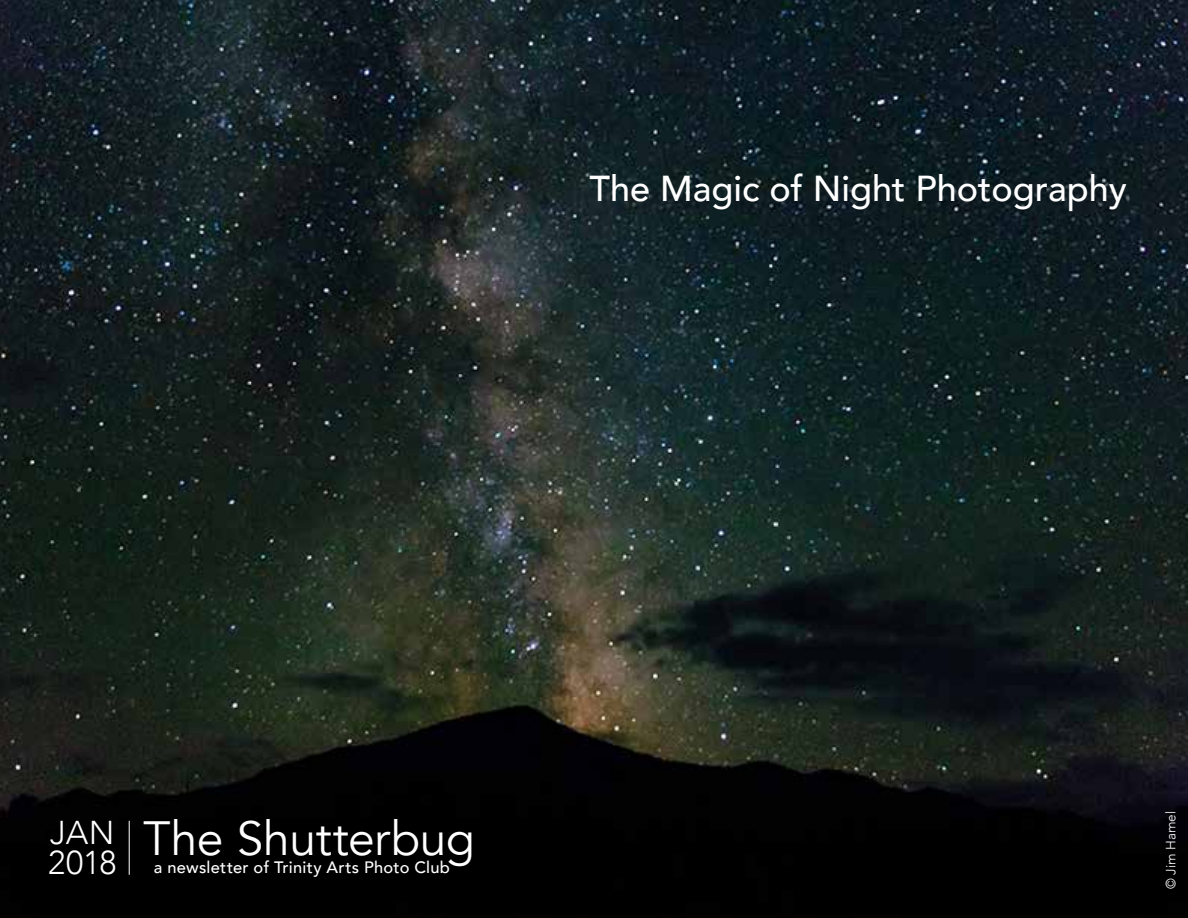
<style>
.page{position:relative;width:1188px;height:918px;background:#fff}
.page>*{position:absolute;margin:0;border:0;box-sizing:border-box;transform-origin:0 0}
.t1{font:48px "Avenir";letter-spacing:-.005em;color:#fff}
.t2{font:500 36px "Avenir";color:#fff}
.t3{font:300 33px/30px "Avenir";letter-spacing:-.005em;color:#fff}
.t4{font:500 16.5px "Avenir";letter-spacing:.015em;color:#fff}
.t5{font:300 13.5px "Avenir";color:#fff}
</style>
<div class="page">
<img style="left:0;top:0;width:1188px;height:918px">
<hr style="left:129px;top:821px;width:1px;height:54px;background:#fff">
<h2 class="t2" style="left:590px;top:158px;width:539px">The Magic of Night Photography</h2>
<h3 class="t3" style="left:48px;top:817px;width:70px">JAN<br>2018</h3>
<h1 class="t1" style="left:143px;top:810px;width:334px">The Shutterbug</h1>
<p class="t4" style="left:154px;top:853px;width:297px">a newsletter of Trinity Arts Photo Club</p>
<p class="t5" style="left:1163px;top:889px;width:80px;rotate:-90deg">© Jim Hamel</p>
</div>
